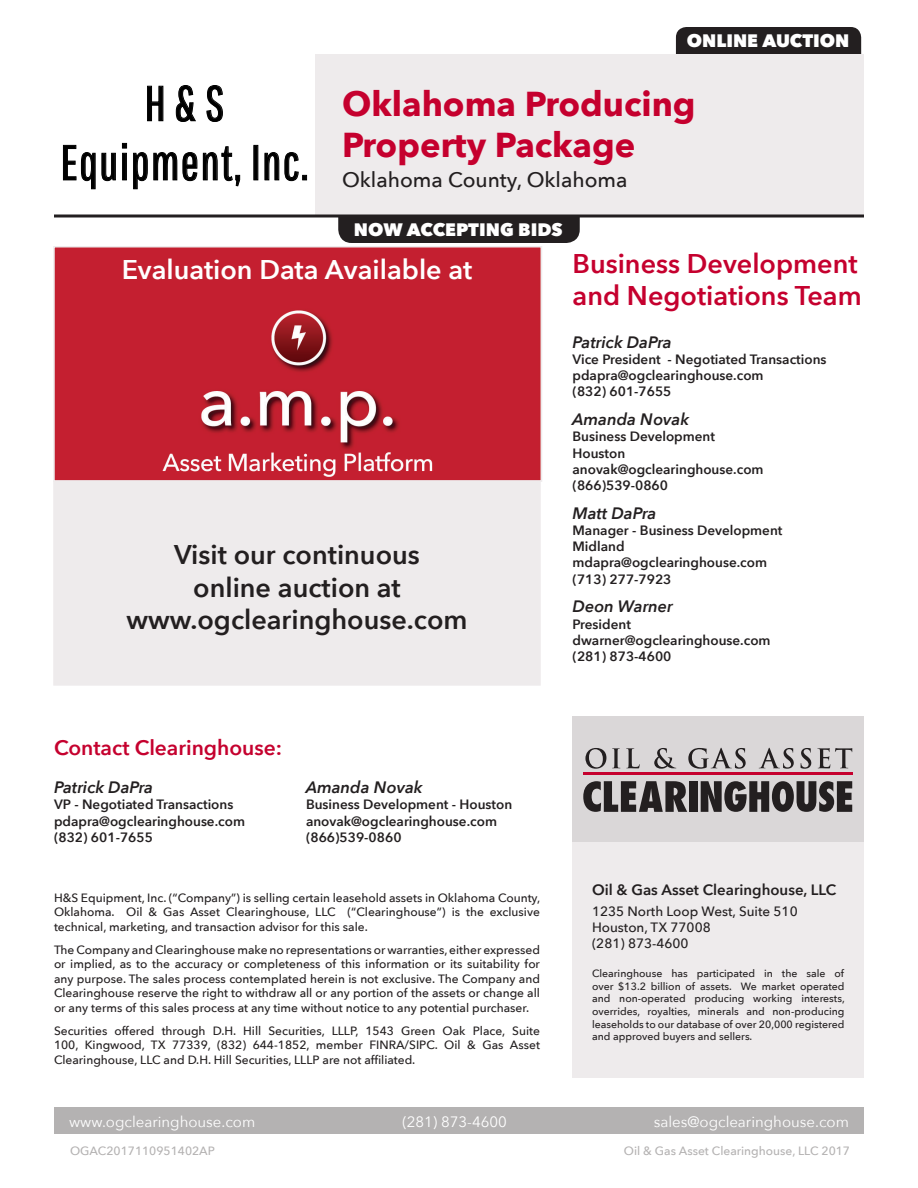
<style>
.page{position:relative;width:918px;height:1188px;background:#fff}
.page>*{position:absolute;margin:0;border:0;box-sizing:border-box;transform-origin:0 0}
.t1{font:49.35px/59.1px "Pathway Gothic One";letter-spacing:.02em;color:#000;text-align:center}
.t2{font:700 34.5px/41.4px "Avenir Next";color:#c5002e}
.t3{font:600 27px/32.4px "Avenir Next";color:#231f20;text-align:center}
.t4{font:600 27px/32.4px "Avenir Next";color:#c5002e}
.t5{font:600 27px "Avenir Next";color:#fff}
.t6{font:500 21px "Avenir Next";color:#231f20}
.t7{font:600 21px "Avenir Next";color:#c5002e}
.t8{font:800 18px "Avenir Next";color:#fff}
.t9{font:italic 600 16.5px "Avenir Next";color:#231f20}
.t10{font:15px "Avenir Next";color:#fff}
.t11{font:600 15px "Avenir Next";color:#231f20}
.t12{font:600 13.5px/16.2px "Avenir Next";color:#231f20}
.t13{font:500 13.5px/16.2px "Avenir Next";color:#231f20}
.t14{font:500 12px/14.4px "Avenir Next";color:#231f20;text-align:justify}
.t15{font:500 12px "Avenir Next";color:#b4b2b2}
.t16{font:500 10.5px/12.6px "Avenir Next";color:#231f20;text-align:justify}
</style>
<div class="page">
<svg style="left:147px;top:86px;width:16px;height:35px"></svg>
<svg style="left:176px;top:85px;width:20px;height:37px"></svg>
<svg style="left:206px;top:85px;width:17px;height:37px"></svg>
<svg style="left:63px;top:145px;width:33px;height:44px"></svg>
<svg style="left:102px;top:153px;width:14px;height:28px"></svg>
<div style="left:122px;top:153px;width:5px;height:27px;border:1px solid #000"></div>
<svg style="left:122px;top:143px;width:5px;height:5px"></svg>
<svg style="left:133px;top:152px;width:44px;height:37px"></svg>
<svg style="left:183px;top:152px;width:14px;height:29px"></svg>
<svg style="left:203px;top:146px;width:37px;height:40px"></svg>
<svg style="left:265px;top:152px;width:14px;height:28px"></svg>
<svg style="left:285px;top:152px;width:22px;height:29px"></svg>
<div style="left:315px;top:54px;width:549px;height:160px;background:#eeebec"></div>
<div style="left:54px;top:1107px;width:810px;height:27px;background:#b4b2b2"></div>
<div style="left:573px;top:716px;width:291px;height:127px;background:#dad7d8"></div>
<svg style="left:583px;top:781px;width:104px;height:31px"></svg>
<div style="left:690px;top:781px;width:8px;height:31px;background:#231f20"></div>
<svg style="left:701px;top:781px;width:151px;height:31px"></svg>
<hr style="left:584px;top:773px;width:269px;height:2px;background:#c5002e">
<svg style="left:585px;top:748px;width:21px;height:21px"></svg>
<svg style="left:612px;top:748px;width:8px;height:20px"></svg>
<svg style="left:626px;top:748px;width:14px;height:20px"></svg>
<svg style="left:654px;top:748px;width:22px;height:21px"></svg>
<svg style="left:688px;top:748px;width:58px;height:21px"></svg>
<svg style="left:759px;top:748px;width:35px;height:21px"></svg>
<svg style="left:801px;top:748px;width:10px;height:21px"></svg>
<svg style="left:817px;top:748px;width:35px;height:20px"></svg>
<div style="left:573px;top:842px;width:291px;height:236px;background:#eeebec"></div>
<svg style="left:53px;top:246px;width:489px;height:236px;background:#c32939"></svg>
<div style="left:54px;top:481px;width:486px;height:204px;background:#eeebec"></div>
<div style="left:53px;top:480px;width:488px;height:206px;border:2px solid #eeebec"></div>
<div style="left:676px;top:27px;width:185px;height:27px;background:#231f20"></div>
<svg style="left:54px;top:214px;width:810px;height:4px;background:#535051"></svg>
<div style="left:338px;top:217px;width:242px;height:26px;background:#231f20"></div>
<h3 class="t8" style="left:687px;top:30px;width:164px">ONLINE AUCTION</h3>
<h1 class="t1" style="left:60px;top:73px;width:250px">H &amp; S<br>Equipment, Inc.</h1>
<h2 class="t2" style="left:342px;top:83px;width:355px">Oklahoma Producing<br>Property Package</h2>
<h3 class="t6" style="left:342px;top:162px;width:287px">Oklahoma County, Oklahoma</h3>
<h3 class="t8" style="left:354px;top:218px;width:210px">NOW ACCEPTING BIDS</h3>
<h3 class="t5" style="left:122px;top:246px;width:352px">Evaluation Data Available at</h3>
<h3 class="t3" style="left:126px;top:538px;width:343px">Visit our continuous<br>online auction at www.ogclearinghouse.com</h3>
<h3 class="t4" style="left:573px;top:247px;width:291px">Business Development and Negotiations Team</h3>
<h3 class="t9" style="left:573px;top:328px;width:101px">Patrick DaPra</h3>
<p class="t12" style="left:573px;top:351px;width:256px">Vice President - Negotiated Transactions pdapra@ogclearinghouse.com<br>(832) 601‑7655</p>
<h3 class="t9" style="left:573px;top:405px;width:118px">Amanda Novak</h3>
<p class="t12" style="left:573px;top:428px;width:193px">Business Development<br>Houston anovak@ogclearinghouse.com (866)539-0860</p>
<h3 class="t9" style="left:573px;top:499px;width:85px">Matt DaPra</h3>
<p class="t12" style="left:573px;top:522px;width:211px">Manager - Business Development<br>Midland mdapra@ogclearinghouse.com (713) 277‑7923</p>
<h3 class="t9" style="left:573px;top:592px;width:102px">Deon Warner</h3>
<p class="t12" style="left:573px;top:615px;width:200px">President dwarner@ogclearinghouse.com (281) 873‑4600</p>
<h3 class="t7" style="left:54px;top:730px;width:230px">Contact Clearinghouse:</h3>
<h3 class="t9" style="left:54px;top:773px;width:101px">Patrick DaPra</h3>
<p class="t12" style="left:54px;top:796px;width:193px">VP - Negotiated Transactions pdapra@ogclearinghouse.com (832) 601-7655</p>
<h3 class="t9" style="left:306px;top:773px;width:118px">Amanda Novak</h3>
<p class="t12" style="left:306px;top:796px;width:208px">Business Development - Houston anovak@ogclearinghouse.com (866)539-0860</p>
<p class="t14" style="left:54px;top:890px;width:488px">H&amp;S Equipment, Inc. (“Company”) is selling certain leasehold assets in Oklahoma County, Oklahoma. Oil &amp; Gas Asset Clearinghouse, LLC (“Clearinghouse”) is the exclusive technical, marketing, and transaction advisor for this sale.</p>
<p class="t14" style="left:54px;top:942px;width:488px">The Company and Clearinghouse make no representations or warranties, either expressed or implied, as to the accuracy or completeness of this information or its suitability for any purpose. The sales process contemplated herein is not exclusive. The Company and Clearinghouse reserve the right to withdraw all or any portion of the assets or change all or any terms of this sales process at any time without notice to any potential purchaser.</p>
<p class="t14" style="left:54px;top:1023px;width:487px">Securities offered through D.H. Hill Securities, LLLP, 1543 Green Oak Place, Suite 100, Kingwood, TX 77339, (832) 644-1852, member FINRA/SIPC. Oil &amp; Gas Asset Clearinghouse, LLC and D.H. Hill Securities, LLLP are not affiliated.</p>
<p class="t11" style="left:592px;top:877px;width:246px">Oil &amp; Gas Asset Clearinghouse, LLC</p>
<p class="t13" style="left:592px;top:903px;width:207px">1235 North Loop West, Suite 510<br>Houston, TX 77008<br>(281) 873‑4600</p>
<p class="t16" style="left:592px;top:967px;width:254px">Clearinghouse has participated in the sale of over $13.2 billion of assets. We market operated and non-operated producing working interests, overrides, royalties, minerals and non-producing leaseholds to our database of over 20,000 registered and approved buyers and sellers.</p>
<p class="t10" style="left:69px;top:1109px;width:188px">www.ogclearinghouse.com</p>
<p class="t10" style="left:402px;top:1109px;width:106px">(281) 873-4600</p>
<p class="t10" style="left:654px;top:1109px;width:197px">sales@ogclearinghouse.com</p>
<p class="t15" style="left:70px;top:1141px;width:146px">OGAC2017110951402AP</p>
<p class="t15" style="left:624px;top:1141px;width:228px">Oil &amp; Gas Asset Clearinghouse, LLC 2017</p>
</div>
